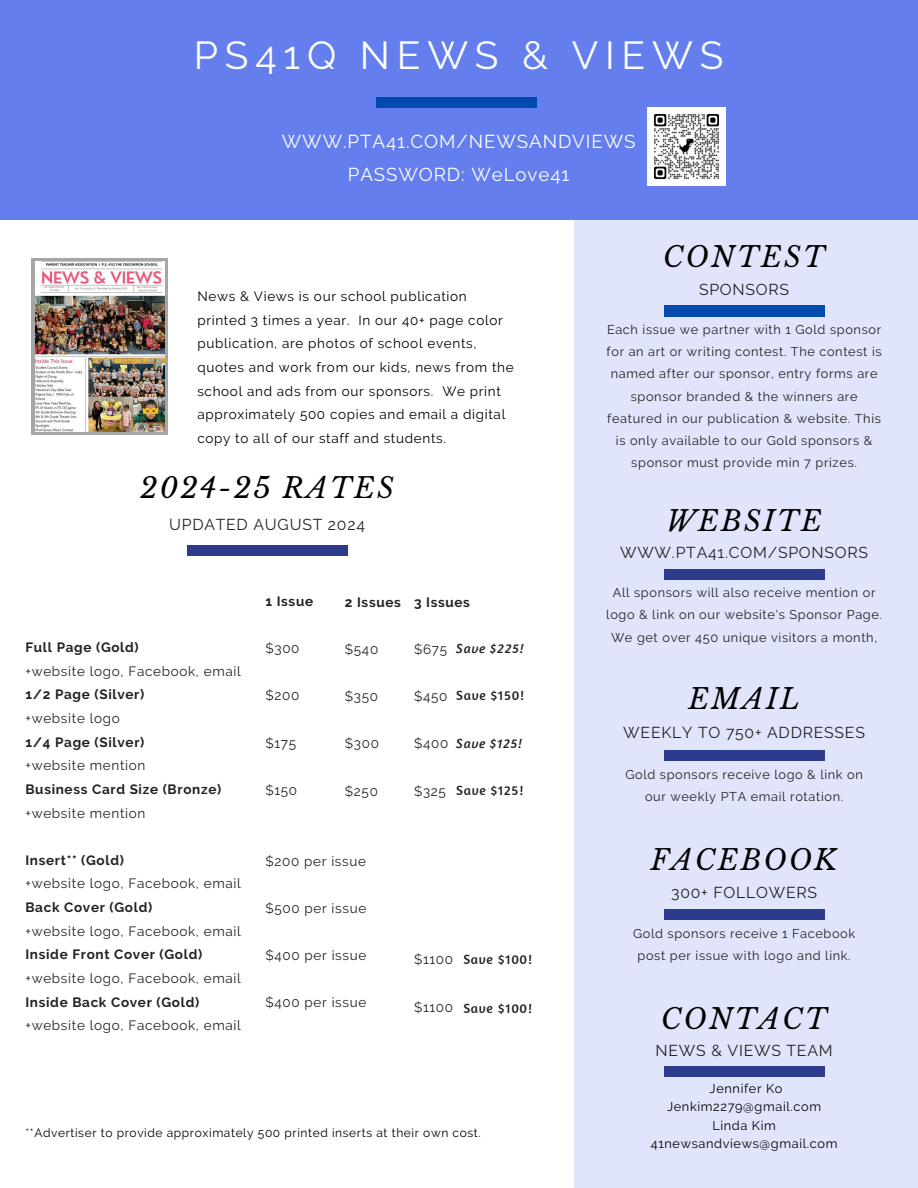
<style>
.page{position:relative;width:918px;height:1188px;background:#fff}
.page>*{position:absolute;margin:0;border:0;box-sizing:border-box;transform-origin:0 0}
.t1{font:39px "Raleway";letter-spacing:.175em;color:#fdffff}
.t2{font:italic 28.05px "Libre Baskerville";letter-spacing:.08em;color:#000}
.t3{font:18.75px/32.7px "Raleway";letter-spacing:.05em;color:#fdffff;text-align:center}
.t4{font:15.75px "Raleway";letter-spacing:.05em;color:#222}
.t5{font:13.5px/23.5px "Raleway";letter-spacing:.05em;color:#222}
.t6{font:13.5px/23.7px "Raleway";letter-spacing:.05em;color:#000}
.t7{font:13.5px "Amaranth";letter-spacing:.05em;color:#222}
.t8{font:700 13.5px "Raleway";letter-spacing:.05em;color:#222}
.t9{font:italic 13.5px "Amaranth";letter-spacing:.05em;color:#222}
.t10{font:12.75px/22.4px "Raleway";letter-spacing:.05em;color:#222;text-align:center}
.t11{font:12.75px/18px "Raleway";letter-spacing:.05em;color:#000;text-align:center}
.t12{font:12px "Raleway";letter-spacing:.05em;color:#000}
.s1{font-weight:700}
</style>
<div class="page">
<div style="left:1px;top:0;width:916px;height:219px;background:#657eee"></div>
<div style="left:187px;top:545px;width:160px;height:10px;background:#2c3b8b"></div>
<div style="left:376px;top:98px;width:161px;height:10px;background:#004aad"></div>
<div style="left:574px;top:220px;width:344px;height:968px;background:#e0e5fb"></div>
<div style="left:32px;top:258px;width:136px;height:176px;background:#a6a6a6"></div>
<img style="left:35px;top:261px;width:130px;height:170px">
<div style="left:664px;top:750px;width:161px;height:10px;background:#2c3b8b"></div>
<div style="left:664px;top:569px;width:161px;height:10px;background:#2c3b8b"></div>
<div style="left:664px;top:1067px;width:161px;height:10px;background:#2c3b8b"></div>
<div style="left:664px;top:910px;width:161px;height:10px;background:#2c3b8b"></div>
<img style="left:648px;top:108px;width:78px;height:77px">
<div style="left:664px;top:306px;width:161px;height:10px;background:#004aad"></div>
<h6 class="t1" style="left:194px;top:32px;width:531px">PS41Q NEWS &amp; VIEWS</h6>
<h3 class="t3" style="left:282px;top:125px;width:355px">WWW.PTA41.COM/NEWSANDVIEWS<br>PASSWORD: WeLove41</h3>
<h6 class="t6" style="left:197px;top:284px;width:318px">News &amp; Views is our school publication printed 3 times a year. In our 40+ page color publication, are photos of school events, quotes and work from our kids, news from the school and ads from our sponsors. We print approximately 500 copies and email a digital copy to all of our staff and students.</h6>
<h6 class="t2" style="left:140px;top:471px;width:255px">2024-25 RATES</h6>
<h5 class="t4" style="left:169px;top:515px;width:197px">UPDATED AUGUST 2024</h5>
<h6 class="t5" style="left:25px;top:636px;width:217px"><span class="s1">Full Page (Gold)<br></span>+website logo, Facebook, email<br><span class="s1">1/2 Page (Silver)<br></span>+website logo<br><span class="s1">1/4 Page (Silver)<br></span>+website mention<br><span class="s1">Business Card Size (Bronze) </span>+website mention</h6>
<h6 class="t5" style="left:25px;top:848px;width:217px"><span class="s1">Insert** (Gold)<br></span>+website logo, Facebook, email<br><span class="s1">Back Cover (Gold)<br></span>+website logo, Facebook, email<br><span class="s1">Inside Front Cover (Gold) </span>+website logo, Facebook, email<br><span class="s1">Inside Back Cover (Gold) </span>+website logo, Facebook, email</h6>
<h6 class="t8" style="left:265px;top:593px;width:49px">1 Issue</h6>
<h6 class="t5" style="left:265px;top:637px;width:36px">$300</h6>
<h6 class="t5" style="left:265px;top:684px;width:35px">$200</h6>
<h6 class="t5" style="left:265px;top:731px;width:32px">$175</h6>
<h5 class="t5" style="left:265px;top:778px;width:33px">$150</h5>
<h5 class="t8" style="left:345px;top:594px;width:57px">2 Issues</h5>
<h6 class="t5" style="left:345px;top:637px;width:35px">$540</h6>
<h6 class="t5" style="left:345px;top:685px;width:35px">$350</h6>
<h6 class="t5" style="left:345px;top:732px;width:36px">$300</h6>
<h6 class="t5" style="left:345px;top:779px;width:35px">$250</h6>
<h6 class="t8" style="left:414px;top:594px;width:57px">3 Issues</h6>
<h6 class="t5" style="left:414px;top:637px;width:35px">$675</h6>
<h6 class="t5" style="left:414px;top:685px;width:35px">$450</h6>
<p class="t5" style="left:414px;top:732px;width:36px">$400</p>
<p class="t5" style="left:414px;top:779px;width:33px">$325</p>
<h2 class="t9" style="left:456px;top:640px;width:69px">Save $225!</h2>
<h4 class="t7" style="left:456px;top:687px;width:70px">Save $150!</h4>
<p class="t9" style="left:456px;top:734px;width:68px">Save $125!</p>
<h6 class="t7" style="left:456px;top:782px;width:69px">Save $125!</h6>
<h6 class="t5" style="left:265px;top:849px;width:102px">$200 per issue</h6>
<h6 class="t5" style="left:265px;top:896px;width:102px">$500 per issue</h6>
<h6 class="t5" style="left:265px;top:944px;width:102px">$400 per issue</h6>
<h6 class="t5" style="left:265px;top:991px;width:102px">$400 per issue</h6>
<h4 class="t5" style="left:414px;top:948px;width:41px">$1100</h4>
<p class="t5" style="left:414px;top:995px;width:41px">$1100</p>
<h6 class="t7" style="left:463px;top:951px;width:70px">Save $100!</h6>
<h2 class="t7" style="left:463px;top:1000px;width:70px">Save $100!</h2>
<h6 class="t12" style="left:25px;top:1126px;width:457px">**Advertiser to provide approximately 500 printed inserts at their own cost.</h6>
<h2 class="t2" style="left:663px;top:240px;width:163px">CONTEST</h2>
<h4 class="t4" style="left:699px;top:280px;width:92px">SPONSORS</h4>
<p class="t10" style="left:607px;top:318px;width:277px">Each issue we partner with 1 Gold sponsor for an art or writing contest. The contest is named after our sponsor, entry forms are sponsor branded &amp; the winners are featured in our publication &amp; website. This is only available to our Gold sponsors &amp; sponsor must provide min 7 prizes.</p>
<p class="t2" style="left:666px;top:504px;width:157px">WEBSITE</p>
<h6 class="t4" style="left:620px;top:543px;width:250px">WWW.PTA41.COM/SPONSORS</h6>
<h2 class="t10" style="left:606px;top:581px;width:277px">All sponsors will also receive mention or logo &amp; link on our website's Sponsor Page.<br>We get over 450 unique visitors a month,</h2>
<h1 class="t2" style="left:689px;top:682px;width:113px">EMAIL</h1>
<p class="t4" style="left:623px;top:723px;width:243px">WEEKLY TO 750+ ADDRESSES</p>
<p class="t10" style="left:625px;top:763px;width:239px">Gold sponsors receive logo &amp; link on our weekly PTA email rotation.</p>
<h6 class="t2" style="left:651px;top:843px;width:188px">FACEBOOK</h6>
<h6 class="t4" style="left:671px;top:883px;width:147px">300+ FOLLOWERS</h6>
<h6 class="t10" style="left:633px;top:922px;width:224px">Gold sponsors receive 1 Facebook post per issue with logo and link.</h6>
<h4 class="t2" style="left:661px;top:1002px;width:168px">CONTACT</h4>
<p class="t4" style="left:656px;top:1041px;width:179px">NEWS &amp; VIEWS TEAM</p>
<h6 class="t11" style="left:651px;top:1080px;width:188px">Jennifer Ko<br>Jenkim2279@gmail.com<br>Linda Kim<br>41newsandviews@gmail.com</h6>
</div>
